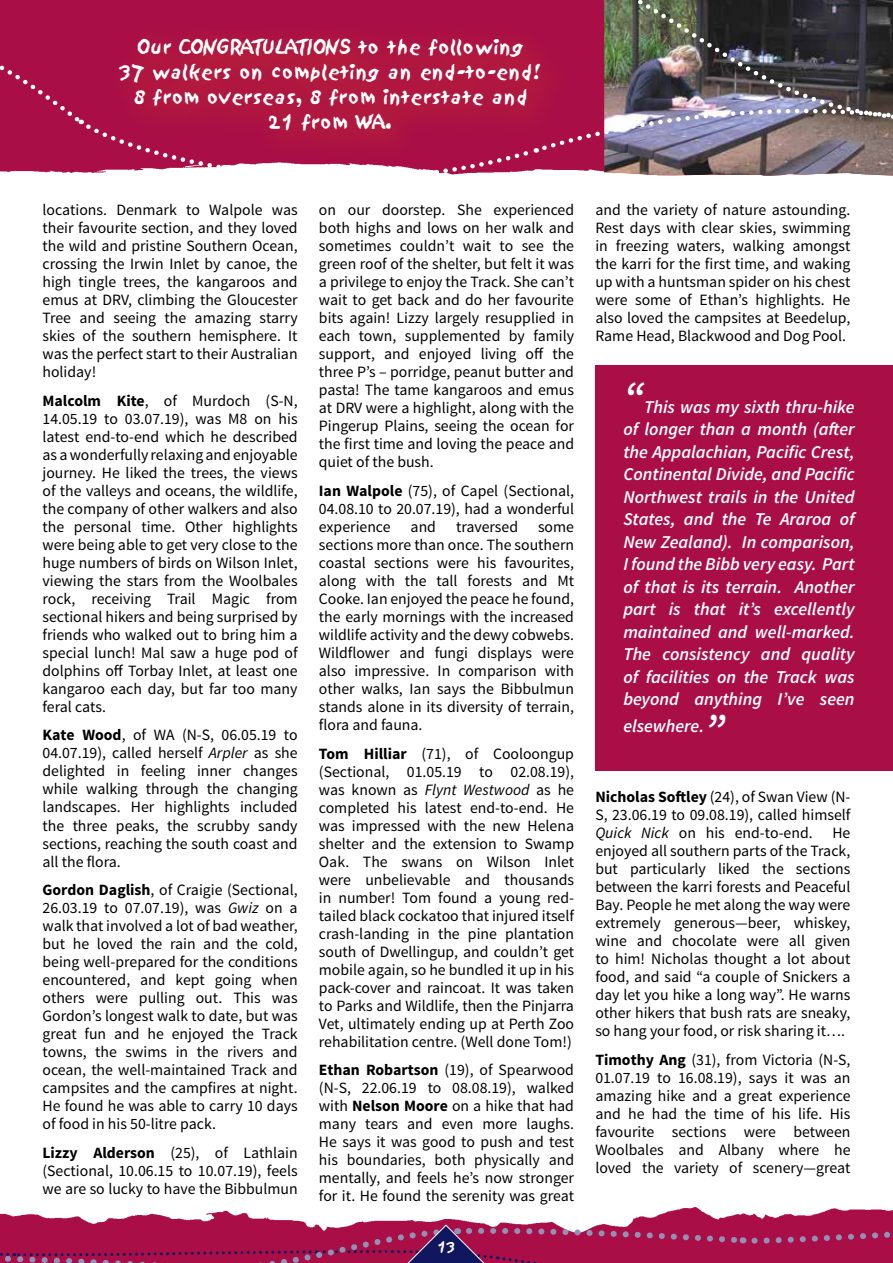
<style>
.page{position:relative;width:893px;height:1263px;background:#fff}
.page>*{position:absolute;margin:0;border:0;box-sizing:border-box;transform-origin:0 0}
.t1{font:italic 600 45px "Source Sans Pro";color:#fff}
.t2{font:18.3px/25px "Sand";color:#fff;text-align:center}
.t3{font:italic 600 18px/22.5px "Source Sans Pro";color:#fff;text-align:justify}
.t4{font:15.75px/18px "Source Sans Pro";color:#000;text-align:justify}
.t5{font:13.5px "Sand";color:#fff}
.s1{font-weight:700}
.s2{font-style:italic}
</style>
<div class="page">
<img style="left:0;top:1207px;width:893px;height:17px">
<svg style="left:0;top:0;width:893px;height:176px;background:#973254"></svg>
<div style="left:595px;top:365px;width:298px;height:405px;background:#a90f46"></div>
<svg style="left:0;top:1224px;width:893px;height:39px;background:#a0184f"></svg>
<p class="t2" style="left:119px;top:35px;width:424px">Our CONGRATULATIONS to the following<br>37 walkers on completing an end-to-end!<br>8 from overseas, 8 from interstate and<br>21 from WA.</p>
<p class="t4" style="left:43px;top:201px;width:257px">locations. Denmark to Walpole was their favourite section, and they loved the wild and pristine Southern Ocean, crossing the Irwin Inlet by canoe, the high tingle trees, the kangaroos and emus at DRV, climbing the Gloucester Tree and seeing the amazing starry skies of the southern hemisphere. It was the perfect start to their Australian holiday!</p>
<p class="t4" style="left:43px;top:392px;width:257px"><span class="s1">Malcolm Kite</span>, of Murdoch (S-N, 14.05.19 to 03.07.19), was M8 on his latest end-to-end which he described as a wonderfully relaxing and enjoyable journey. He liked the trees, the views of the valleys and oceans, the wildlife, the company of other walkers and also the personal time. Other highlights were being able to get very close to the huge numbers of birds on Wilson Inlet, viewing the stars from the Woolbales rock, receiving Trail Magic from sectional hikers and being surprised by friends who walked out to bring him a special lunch! Mal saw a huge pod of dolphins off Torbay Inlet, at least one kangaroo each day, but far too many feral cats.</p>
<p class="t4" style="left:43px;top:726px;width:257px"><span class="s1">Kate Wood</span>, of WA (N-S, 06.05.19 to 04.07.19), called herself <span class="s2">Arpler</span> as she delighted in feeling inner changes while walking through the changing landscapes. Her highlights included the three peaks, the scrubby sandy sections, reaching the south coast and all the flora.</p>
<p class="t4" style="left:43px;top:881px;width:257px"><span class="s1">Gordon Daglish</span>, of Craigie (Sectional, 26.03.19 to 07.07.19), was <span class="s2">Gwiz</span> on a walk that involved a lot of bad weather, but he loved the rain and the cold, being well-prepared for the conditions encountered, and kept going when others were pulling out. This was Gordon’s longest walk to date, but was great fun and he enjoyed the Track towns, the swims in the rivers and ocean, the well-maintained Track and campsites and the campfires at night.<br>He found he was able to carry 10 days of food in his 50-litre pack.</p>
<p class="t4" style="left:43px;top:1144px;width:257px"><span class="s1">Lizzy Alderson</span> (25), of Lathlain (Sectional, 10.06.15 to 10.07.19), feels we are so lucky to have the Bibbulmun</p>
<p class="t4" style="left:319px;top:201px;width:257px">on our doorstep. She experienced both highs and lows on her walk and sometimes couldn’t wait to see the green roof of the shelter, but felt it was a privilege to enjoy the Track. She can’t wait to get back and do her favourite bits again! Lizzy largely resupplied in each town, supplemented by family support, and enjoyed living off the three P’s – porridge, peanut butter and pasta! The tame kangaroos and emus at DRV were a highlight, along with the Pingerup Plains, seeing the ocean for the first time and loving the peace and quiet of the bush.</p>
<p class="t4" style="left:319px;top:482px;width:257px"><span class="s1">Ian Walpole</span> (75), of Capel (Sectional, 04.08.10 to 20.07.19), had a wonderful experience</p>
<p class="t4" style="left:411px;top:518px;width:27px">and</p>
<p class="t4" style="left:456px;top:518px;width:64px">traversed</p>
<p class="t4" style="left:319px;top:518px;width:257px;text-indent:219px">some sections more than once. The southern coastal sections were his favourites, along with the tall forests and Mt Cooke. Ian enjoyed the peace he found, the early mornings with the increased wildlife activity and the dewy cobwebs.<br>Wildflower and fungi displays were also impressive. In comparison with other walks, Ian says the Bibbulmun stands alone in its diversity of terrain, flora and fauna.</p>
<p class="t4" style="left:319px;top:745px;width:257px"><span class="s1">Tom Hilliar</span> (71), of Cooloongup (Sectional, 01.05.19 to 02.08.19), was known as <span class="s2">Flynt Westwood</span> as he completed his latest end-to-end. He was impressed with the new Helena shelter and the extension to Swamp Oak. The swans on Wilson Inlet were unbelievable and thousands in number! Tom found a young red&shy;tailed black cockatoo that injured itself crash-landing in the pine plantation south of Dwellingup, and couldn’t get mobile again, so he bundled it up in his pack-cover and raincoat. It was taken to Parks and Wildlife, then the Pinjarra Vet, ultimately ending up at Perth Zoo rehabilitation centre. (Well done Tom!)</p>
<p class="t4" style="left:319px;top:1061px;width:257px"><span class="s1">Ethan Robartson</span> (19), of Spearwood (N-S, 22.06.19 to 08.08.19), walked with <span class="s1">Nelson Moore</span> on a hike that had many tears and even more laughs.<br>He says it was good to push and test his boundaries, both physically and mentally, and feels he’s now stronger for it. He found the serenity was great</p>
<p class="t5" style="left:437px;top:1239px;width:20px">13</p>
<p class="t4" style="left:595px;top:201px;width:257px">and the variety of nature astounding.<br>Rest days with clear skies, swimming in freezing waters, walking amongst the karri for the first time, and waking up with a huntsman spider on his chest were some of Ethan’s highlights. He also loved the campsites at Beedelup, Rame Head, Blackwood and Dog Pool.</p>
<h1 class="t1" style="left:623px;top:369px;width:22px">“</h1>
<p class="t3" style="left:623px;top:395px;width:233px;text-indent:21px">This was my sixth thru-hike of longer than a month (after the Appalachian, Pacific Crest, Continental Divide, and Pacific Northwest trails in the United States, and the Te Araroa of New Zealand). In comparison, I found the Bibb very easy. Part of that is its terrain. Another part is that it’s excellently maintained and well-marked.<br>The consistency and quality of facilities on the Track was beyond anything I’ve seen</p>
<p class="t3" style="left:623px;top:715px;width:82px">elsewhere.</p>
<h1 class="t1" style="left:704px;top:702px;width:22px">”</h1>
<p class="t4" style="left:595px;top:788px;width:257px"><span class="s1">Nicholas Softley</span> (24), of Swan View (N-S, 23.06.19 to 09.08.19), called himself <span class="s2">Quick Nick</span> on his end-to-end.</p>
<p class="t4" style="left:595px;top:824px;width:257px;text-indent:237px">He enjoyed all southern parts of the Track, but particularly liked the sections between the karri forests and Peaceful Bay. People he met along the way were extremely generous—beer, whiskey, wine and chocolate were all given to him! Nicholas thought a lot about food, and said “a couple of Snickers a day let you hike a long way”. He warns other hikers that bush rats are sneaky, so hang your food, or risk sharing it….</p>
<p class="t4" style="left:595px;top:1051px;width:257px"><span class="s1">Timothy Ang</span> (31), from Victoria (N-S, 01.07.19 to 16.08.19), says it was an amazing hike and a great experience and he had the time of his life. His favourite sections were between Woolbales and Albany where he loved the variety of scenery—great</p>
</div>
